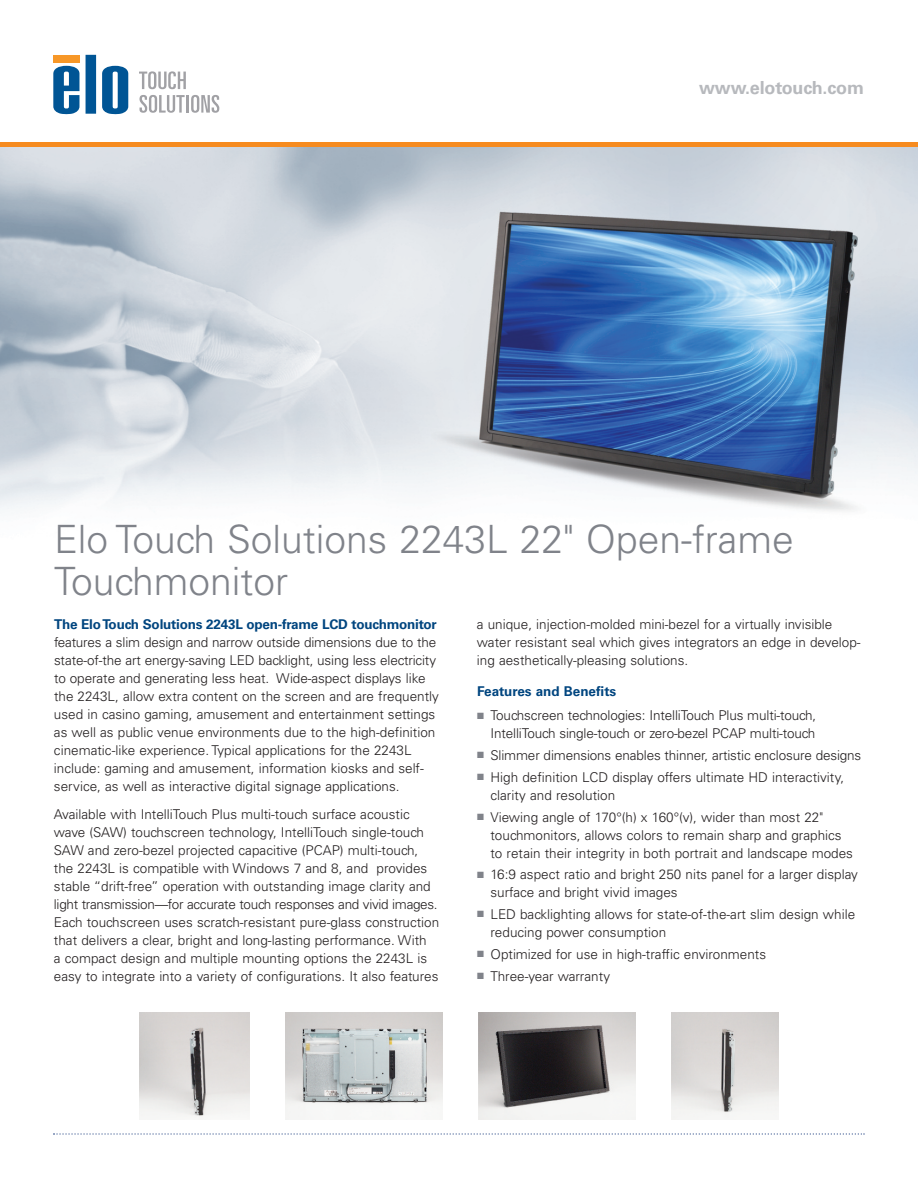
<style>
.page{position:relative;width:918px;height:1188px;background:#fff}
.page>*{position:absolute;margin:0;border:0;box-sizing:border-box;transform-origin:0 0}
.t1{font:300 39px/42px "Univers LT Std";color:#80838a}
.t2{font:700 18px "Univers LT Std";letter-spacing:-.01em;color:#b7b9bd}
.t3{font:300 13.5px/18px "Univers LT Std";color:#231f20}
.t4{font:700 13.5px "Univers LT Std";letter-spacing:-.015em;color:#01457f}
.s1{color:#80838a}
</style>
<div class="page">
<img style="left:0;top:147px;width:918px;height:364px">
<svg style="left:86px;top:55px;width:10px;height:59px"></svg>
<svg style="left:53px;top:66px;width:26px;height:48px"></svg>
<svg style="left:102px;top:66px;width:26px;height:48px"></svg>
<div style="left:53px;top:55px;width:27px;height:7px;background:#f79727"></div>
<svg style="left:139px;top:71px;width:47px;height:18px"></svg>
<svg style="left:140px;top:95px;width:45px;height:18px"></svg>
<hr style="left:186px;top:95px;width:3px;height:18px;background:#a1a1a5">
<svg style="left:191px;top:95px;width:28px;height:18px"></svg>
<div style="left:0;top:142px;width:918px;height:5px;background:#f68b1f"></div>
<svg style="left:53px;top:1133px;width:812px;height:2px"></svg>
<img style="left:140px;top:1012px;width:109px;height:108px">
<img style="left:285px;top:1012px;width:157px;height:108px">
<img style="left:479px;top:1012px;width:156px;height:108px">
<img style="left:671px;top:1012px;width:107px;height:108px">
<h2 class="t2" style="left:699px;top:81px;width:166px">www.elotouch.com</h2>
<h1 class="t1" style="left:54px;top:522px;width:741px">Elo Touch Solutions 2243L 22" Open-frame<br>Touchmonitor</h1>
<p class="t4" style="left:54px;top:619px;width:384px">The EloTouch Solutions 2243L open-frame LCD touchmonitor</p>
<p class="t3" style="left:54px;top:634px;width:387px">features a slim design and narrow outside dimensions due to the state-of-the art energy-saving LED backlight, using less electricity to operate and generating less heat. Wide-aspect displays like the 2243L, allow extra content on the screen and are frequently used in casino gaming, amusement and entertainment settings as well as public venue environments due to the high-definition cinematic-like experience. Typical applications for the 2243L include: gaming and amusement, information kiosks and self&shy;service, as well as interactive digital signage applications.</p>
<p class="t3" style="left:54px;top:806px;width:387px">Available with IntelliTouch Plus multi-touch surface acoustic wave (SAW) touchscreen technology, IntelliTouch single-touch SAW and zero-bezel projected capacitive (PCAP) multi-touch, the 2243L is compatible with Windows 7 and 8, and provides stable “drift-free” operation with outstanding image clarity and light transmission—for accurate touch responses and vivid images.<br>Each touchscreen uses scratch-resistant pure-glass construction that delivers a clear, bright and long-lasting performance. With<br>a compact design and multiple mounting options the 2243L is easy to integrate into a variety of configurations. It also features</p>
<p class="t3" style="left:477px;top:616px;width:385px">a unique, injection-molded mini-bezel for a virtually invisible water resistant seal which gives integrators an edge in develop&shy;ing aesthetically-pleasing solutions.</p>
<p class="t4" style="left:477px;top:687px;width:141px">Features and Benefits</p>
<p class="t3" style="left:477px;top:708px;width:341px;text-align:right"><span class="s1">■</span> Touchscreen technologies: IntelliTouch Plus multi-touch,<br>IntelliTouch single-touch or zero-bezel PCAP multi-touch</p>
<p class="t3" style="left:477px;top:748px;width:386px"><span class="s1">■</span> Slimmer dimensions enables thinner, artistic enclosure designs</p>
<p class="t3" style="left:490px;top:769px;width:355px;text-indent:-13px"><span class="s1">■</span> High definition LCD display offers ultimate HD interactivity, clarity and resolution</p>
<p class="t3" style="left:490px;top:809px;width:364px;text-indent:-13px"><span class="s1">■</span> Viewing angle of 170°(h) x 160°(v), wider than most 22" touchmonitors, allows colors to remain sharp and graphics to retain their integrity in both portrait and landscape modes</p>
<p class="t3" style="left:490px;top:867px;width:369px;text-indent:-13px"><span class="s1">■</span> 16:9 aspect ratio and bright 250 nits panel for a larger display surface and bright vivid images</p>
<p class="t3" style="left:490px;top:907px;width:366px;text-indent:-13px"><span class="s1">■</span> LED backlighting allows for state-of-the-art slim design while reducing power consumption</p>
<p class="t3" style="left:477px;top:946px;width:291px"><span class="s1">■</span> Optimized for use in high-traffic environments</p>
<p class="t3" style="left:477px;top:968px;width:135px"><span class="s1">■</span> Three-year warranty</p>
</div>
